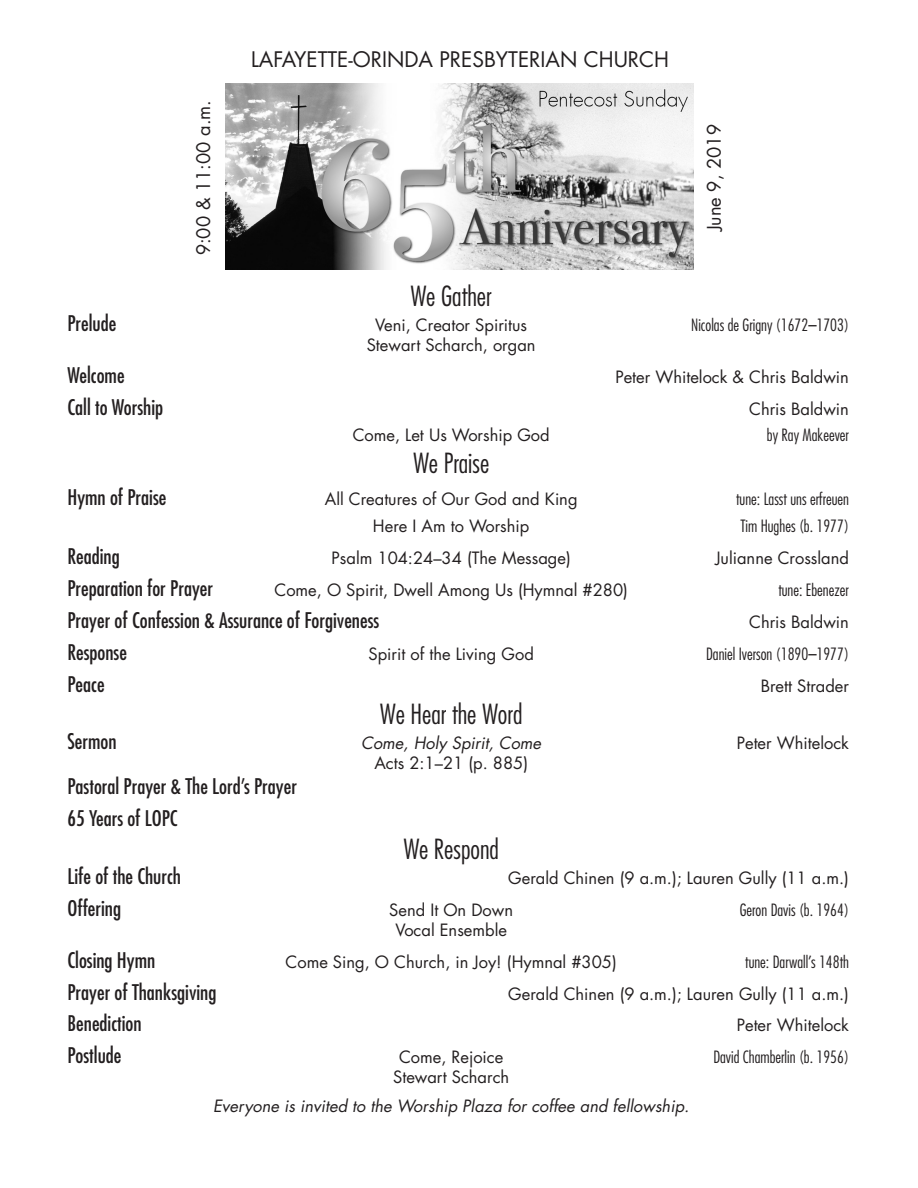
<style>
.page{position:relative;width:918px;height:1188px;background:#fff}
.page>*{position:absolute;margin:0;border:0;box-sizing:border-box;transform-origin:0 0}
.t1{font:300 condensed 27px "Futura LT";color:#231f20}
.t2{font:condensed 21px/32px "Futura LT";color:#231f20}
.t3{font:20.85px "Futura LT";color:#231f20}
.t4{font:18.3px "Futura LT";color:#231f20}
.t5{font:16.5px "Futura LT";color:#231f20}
.t6{font:300 condensed 16.5px "Futura LT";color:#231f20}
.t7{font:italic 16.5px "Futura LT";color:#231f20}
</style>
<div class="page">
<img style="left:226px;top:84px;width:467px;height:186px">
<p class="t4" style="left:192px;top:255px;width:157px;rotate:-90deg">9:00 &amp; 11:00 a.m.</p>
<p class="t3" style="left:251px;top:46px;width:420px">LAFAYETTE-ORINDA PRESBYTERIAN CHURCH</p>
<h1 class="t1" style="left:411px;top:280px;width:83px">We Gather</h1>
<p class="t4" style="left:702px;top:231px;width:109px;rotate:-90deg">June 9, 2019</p>
<p class="t2" style="left:68px;top:307px;width:50px">Prelude</p>
<p class="t5" style="left:375px;top:314px;width:153px">Veni, Creator Spiritus</p>
<p class="t6" style="left:691px;top:315px;width:159px">Nicolas de Grigny (1672–1703)</p>
<p class="t5" style="left:367px;top:334px;width:170px">Stewart Scharch, organ</p>
<p class="t2" style="left:68px;top:359px;width:59px">Welcome</p>
<p class="t5" style="left:615px;top:366px;width:235px">Peter Whitelock &amp; Chris Baldwin</p>
<p class="t2" style="left:68px;top:391px;width:97px">Call to Worship</p>
<p class="t5" style="left:749px;top:398px;width:101px">Chris Baldwin</p>
<p class="t5" style="left:353px;top:424px;width:198px">Come, Let Us Worship God</p>
<p class="t6" style="left:767px;top:425px;width:84px">by Ray Makeever</p>
<h1 class="t1" style="left:413px;top:448px;width:78px">We Praise</h1>
<p class="t2" style="left:68px;top:482px;width:100px">Hymn of Praise</p>
<p class="t5" style="left:325px;top:489px;width:254px">All Creatures of Our God and King</p>
<p class="t6" style="left:736px;top:490px;width:114px">tune: Lasst uns erfreuen</p>
<p class="t5" style="left:373px;top:515px;width:158px">Here I Am to Worship</p>
<p class="t6" style="left:740px;top:516px;width:110px">Tim Hughes (b. 1977)</p>
<p class="t2" style="left:68px;top:540px;width:54px">Reading</p>
<p class="t5" style="left:332px;top:547px;width:241px">Psalm 104:24–34 (The Message)</p>
<p class="t5" style="left:715px;top:547px;width:135px">Julianne Crossland</p>
<p class="t2" style="left:68px;top:572px;width:147px">Preparation for Prayer</p>
<p class="t5" style="left:275px;top:579px;width:355px">Come, O Spirit, Dwell Among Us (Hymnal #280)</p>
<p class="t6" style="left:778px;top:580px;width:72px">tune: Ebenezer</p>
<p class="t2" style="left:68px;top:604px;width:313px">Prayer of Confession &amp; Assurance of Forgiveness</p>
<p class="t5" style="left:749px;top:611px;width:101px">Chris Baldwin</p>
<p class="t2" style="left:68px;top:636px;width:61px">Response</p>
<p class="t5" style="left:369px;top:643px;width:167px">Spirit of the Living God</p>
<p class="t6" style="left:706px;top:644px;width:144px">Daniel Iverson (1890–1977)</p>
<p class="t2" style="left:68px;top:668px;width:39px">Peace</p>
<p class="t5" style="left:761px;top:675px;width:90px">Brett Strader</p>
<h1 class="t1" style="left:380px;top:698px;width:144px">We Hear the Word</h1>
<p class="t2" style="left:68px;top:725px;width:51px">Sermon</p>
<p class="t7" style="left:361px;top:733px;width:181px">Come, Holy Spirit, Come</p>
<p class="t5" style="left:737px;top:733px;width:114px">Peter Whitelock</p>
<p class="t5" style="left:374px;top:753px;width:155px">Acts 2:1–21 (p. 885)</p>
<p class="t2" style="left:68px;top:770px;width:231px">Pastoral Prayer &amp; The Lord’s Prayer<br>65 Years of LOPC</p>
<h1 class="t1" style="left:403px;top:833px;width:97px">We Respond</h1>
<p class="t2" style="left:68px;top:860px;width:115px">Life of the Church</p>
<p class="t5" style="left:508px;top:867px;width:342px">Gerald Chinen (9 a.m.); Lauren Gully (11 a.m.)</p>
<p class="t2" style="left:68px;top:892px;width:55px">Offering</p>
<p class="t5" style="left:389px;top:899px;width:125px">Send It On Down</p>
<p class="t6" style="left:740px;top:900px;width:111px">Geron Davis (b. 1964)</p>
<p class="t5" style="left:395px;top:919px;width:113px">Vocal Ensemble</p>
<p class="t2" style="left:68px;top:944px;width:89px">Closing Hymn</p>
<p class="t5" style="left:286px;top:951px;width:333px">Come Sing, O Church, in Joy! (Hymnal #305)</p>
<p class="t6" style="left:745px;top:952px;width:105px">tune: Darwall’s 148th</p>
<p class="t2" style="left:68px;top:976px;width:150px">Prayer of Thanksgiving</p>
<p class="t5" style="left:508px;top:983px;width:342px">Gerald Chinen (9 a.m.); Lauren Gully (11 a.m.)</p>
<p class="t2" style="left:68px;top:1008px;width:76px">Benediction</p>
<p class="t5" style="left:737px;top:1015px;width:114px">Peter Whitelock</p>
<p class="t2" style="left:68px;top:1040px;width:55px">Postlude</p>
<p class="t5" style="left:399px;top:1047px;width:106px">Come, Rejoice</p>
<p class="t6" style="left:713px;top:1048px;width:137px">David Chamberlin (b. 1956)</p>
<p class="t5" style="left:393px;top:1067px;width:118px">Stewart Scharch</p>
<p class="t7" style="left:213px;top:1095px;width:478px">Everyone is invited to the Worship Plaza for coffee and fellowship.</p>
</div>
